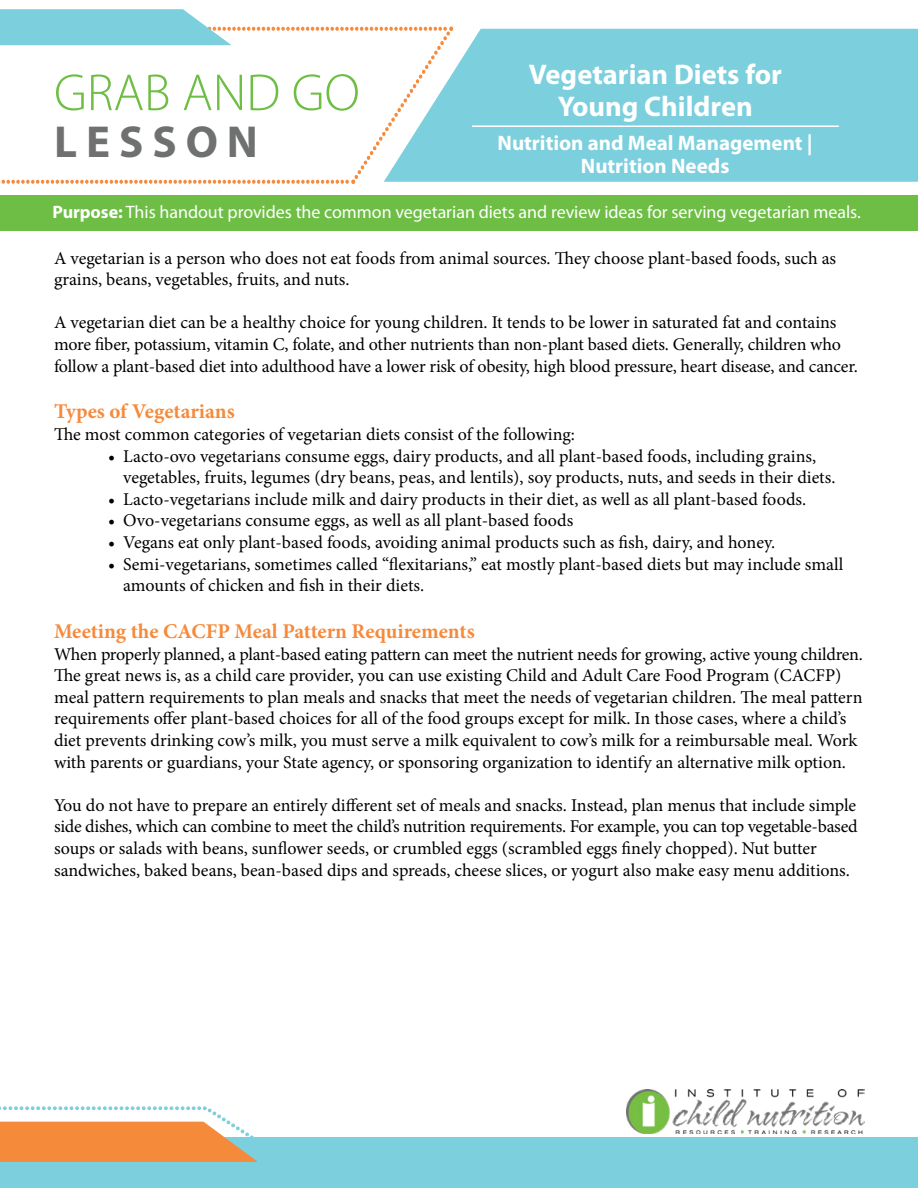
<style>
.page{position:relative;width:918px;height:1188px;background:#fff}
.page>*{position:absolute;margin:0;border:0;box-sizing:border-box;transform-origin:0 0}
.t1{font:300 52.5px "Myriad Pro";color:#6ebe45}
.t2{font:700 45px "Myriad Pro";letter-spacing:.2em;color:#6f7171}
.t3{font:700 28.5px/31.5px "Myriad Pro";color:#fff;text-align:center}
.t4{font:700 21px "Minion Pro";color:#f68a3b}
.t5{font:700 21px/22.5px "Myriad Pro";color:#fff;text-align:center}
.t6{font:18px/21.6px "Minion Pro";letter-spacing:-.005em;color:#000}
.t7{font:18px "Myriad Pro";letter-spacing:-.005em;color:#fff}
.s1{font-weight:700}
</style>
<div class="page">
<div style="left:0;top:1137px;width:918px;height:51px;background:#7ccfdd"></div>
<div style="left:0;top:196px;width:918px;height:35px;background:#6ebe45"></div>
<img style="left:626px;top:1089px;width:239px;height:45px">
<div style="left:454px;top:29px;width:464px;height:153px;background:#7ccfdd"></div>
<svg style="left:0;top:9px;width:454px;height:175px"></svg>
<svg style="left:0;top:1106px;width:258px;height:56px"></svg>
<hr style="left:472px;top:125px;width:367px;height:2px;background:#fff">
<h3 class="t3" style="left:529px;top:59px;width:255px">Vegetarian Diets for<br>Young Children</h3>
<p class="t5" style="left:498px;top:132px;width:317px">Nutrition and Meal Management |<br>Nutrition Needs</p>
<p class="t7" style="left:52px;top:201px;width:810px"><span class="s1">Purpose:</span> This handout provides the common vegetarian diets and review ideas for serving vegetarian meals.</p>
<h1 class="t1" style="left:54px;top:61px;width:307px">GRAB AND GO</h1>
<h2 class="t2" style="left:54px;top:116px;width:205px">LESSON</h2>
<p class="t6" style="left:54px;top:247px;width:784px">A vegetarian is a person who does not eat foods from animal sources. They choose plant-based foods, such as grains, beans, vegetables, fruits, and nuts.</p>
<p class="t6" style="left:54px;top:312px;width:805px">A vegetarian diet can be a healthy choice for young children. It tends to be lower in saturated fat and contains more fiber, potassium, vitamin C, folate, and other nutrients than non-plant based diets. Generally, children who follow a plant-based diet into adulthood have a lower risk of obesity, high blood pressure, heart disease, and cancer.</p>
<p class="t4" style="left:54px;top:397px;width:182px">Types of Vegetarians</p>
<p class="t6" style="left:54px;top:424px;width:522px">The most common categories of vegetarian diets consist of the following:</p>
<p class="t6" style="left:123px;top:445px;width:714px;text-indent:-15px">• Lacto-ovo vegetarians consume eggs, dairy products, and all plant-based foods, including grains, vegetables, fruits, legumes (dry beans, peas, and lentils), soy products, nuts, and seeds in their diets.</p>
<p class="t6" style="left:108px;top:488px;width:700px">• Lacto-vegetarians include milk and dairy products in their diet, as well as all plant-based foods.</p>
<p class="t6" style="left:108px;top:510px;width:467px">• Ovo-vegetarians consume eggs, as well as all plant-based foods</p>
<p class="t6" style="left:108px;top:532px;width:669px">• Vegans eat only plant-based foods, avoiding animal products such as fish, dairy, and honey.</p>
<p class="t6" style="left:123px;top:553px;width:722px;text-indent:-15px">• Semi-vegetarians, sometimes called “flexitarians,” eat mostly plant-based diets but may include small amounts of chicken and fish in their diets.</p>
<p class="t4" style="left:54px;top:617px;width:422px">Meeting the CACFP Meal Pattern Requirements</p>
<p class="t6" style="left:54px;top:643px;width:810px">When properly planned, a plant-based eating pattern can meet the nutrient needs for growing, active young children.<br>The great news is, as a child care provider, you can use existing Child and Adult Care Food Program (CACFP) meal pattern requirements to plan meals and snacks that meet the needs of vegetarian children. The meal pattern requirements offer plant-based choices for all of the food groups except for milk. In those cases, where a child’s diet prevents drinking cow’s milk, you must serve a milk equivalent to cow’s milk for a reimbursable meal. Work with parents or guardians, your State agency, or sponsoring organization to identify an alternative milk option.</p>
<p class="t6" style="left:54px;top:794px;width:805px">You do not have to prepare an entirely different set of meals and snacks. Instead, plan menus that include simple side dishes, which can combine to meet the child’s nutrition requirements. For example, you can top vegetable-based soups or salads with beans, sunflower seeds, or crumbled eggs (scrambled eggs finely chopped). Nut butter sandwiches, baked beans, bean-based dips and spreads, cheese slices, or yogurt also make easy menu additions.</p>
</div>
